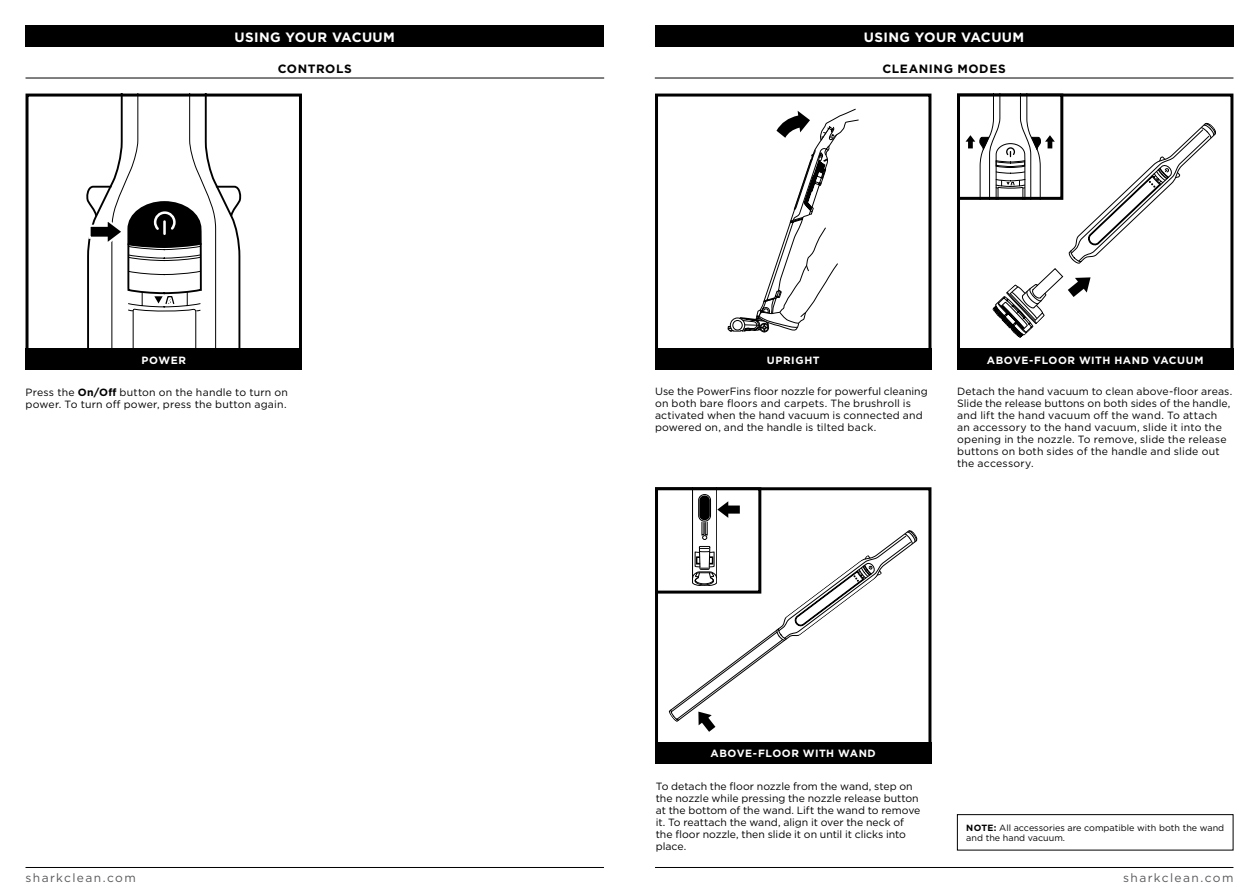
<style>
.page{position:relative;width:1259px;height:893px;background:#fff}
.page>*{position:absolute;margin:0;border:0;box-sizing:border-box;transform-origin:0 0}
.t1{font:700 13.5px "Gotham";letter-spacing:.03em;color:#fff}
.t2{font:12px "Gotham";letter-spacing:.115em;color:#58595b}
.t3{font:700 12px "Gotham";letter-spacing:.055em;color:#000}
.t4{font:10.5px/12px "Gotham";letter-spacing:.005em;color:#000}
.t5{font:700 10.5px "Gotham";letter-spacing:.05em;color:#fff}
.t6{font:9px/10.5px "Gotham";color:#000}
.s1{font-weight:700}
</style>
<div class="page">
<hr style="left:655px;top:867px;width:578px;height:1px;background:#000">
<hr style="left:26px;top:867px;width:578px;height:1px;background:#000">
<div style="left:26px;top:26px;width:578px;height:21px;background:#000"></div>
<div style="left:655px;top:26px;width:578px;height:21px;background:#000"></div>
<hr style="left:26px;top:78px;width:578px;height:1px;background:#000">
<hr style="left:655px;top:78px;width:578px;height:1px;background:#000">
<div style="left:26px;top:94px;width:276px;height:276px;border:3px solid #000"></div>
<div style="left:26px;top:349px;width:276px;height:21px;background:#000"></div>
<svg style="left:86px;top:94px;width:155px;height:255px"></svg>
<div style="left:655px;top:487px;width:276px;height:277px;border:3px solid #000"></div>
<div style="left:655px;top:94px;width:276px;height:276px;border:3px solid #000"></div>
<div style="left:655px;top:349px;width:276px;height:21px;background:#000"></div>
<div style="left:655px;top:742px;width:276px;height:22px;background:#000"></div>
<svg style="left:728px;top:109px;width:130px;height:223px"></svg>
<div style="left:655px;top:487px;width:106px;height:107px;border:3px solid #000"></div>
<div style="left:957px;top:94px;width:276px;height:276px;border:3px solid #000"></div>
<div style="left:957px;top:94px;width:106px;height:106px;border:3px solid #000"></div>
<svg style="left:965px;top:94px;width:251px;height:244px"></svg>
<div style="left:957px;top:349px;width:276px;height:21px;background:#000"></div>
<div style="left:957px;top:814px;width:276px;height:36px;border:1px solid #000"></div>
<svg style="left:667px;top:487px;width:255px;height:245px"></svg>
<p class="t1" style="left:234px;top:28px;width:162px">USING YOUR VACUUM</p>
<p class="t1" style="left:864px;top:28px;width:162px">USING YOUR VACUUM</p>
<p class="t3" style="left:278px;top:61px;width:76px">CONTROLS</p>
<p class="t3" style="left:882px;top:61px;width:125px">CLEANING MODES</p>
<p class="t5" style="left:141px;top:353px;width:46px">POWER</p>
<p class="t5" style="left:767px;top:353px;width:54px">UPRIGHT</p>
<p class="t5" style="left:987px;top:353px;width:218px">ABOVE-FLOOR WITH HAND VACUUM</p>
<p class="t4" style="left:26px;top:386px;width:264px">Press the <span class="s1">On/Off</span> button on the handle to turn on power. To turn off power, press the button again.</p>
<p class="t4" style="left:655px;top:385px;width:274px">Use the PowerFins floor nozzle for powerful cleaning on both bare floors and carpets. The brushroll is activated when the hand vacuum is connected and powered on, and the handle is tilted back.</p>
<p class="t4" style="left:957px;top:385px;width:277px">Detach the hand vacuum to clean above-floor areas.<br>Slide the release buttons on both sides of the handle, and lift the hand vacuum off the wand. To attach an accessory to the hand vacuum, slide it into the opening in the nozzle. To remove, slide the release buttons on both sides of the handle and slide out the accessory.</p>
<p class="t5" style="left:710px;top:747px;width:167px">ABOVE-FLOOR WITH WAND</p>
<p class="t4" style="left:656px;top:780px;width:266px">To detach the floor nozzle from the wand, step on the nozzle while pressing the nozzle release button at the bottom of the wand. Lift the wand to remove it. To reattach the wand, align it over the neck of the floor nozzle, then slide it on until it clicks into place.</p>
<p class="t6" style="left:966px;top:822px;width:259px"><span class="s1">NOTE:</span> All accessories are compatible with both the wand and the hand vacuum.</p>
<p class="t2" style="left:26px;top:870px;width:112px">sharkclean.com</p>
<p class="t2" style="left:1123px;top:870px;width:112px">sharkclean.com</p>
</div>
